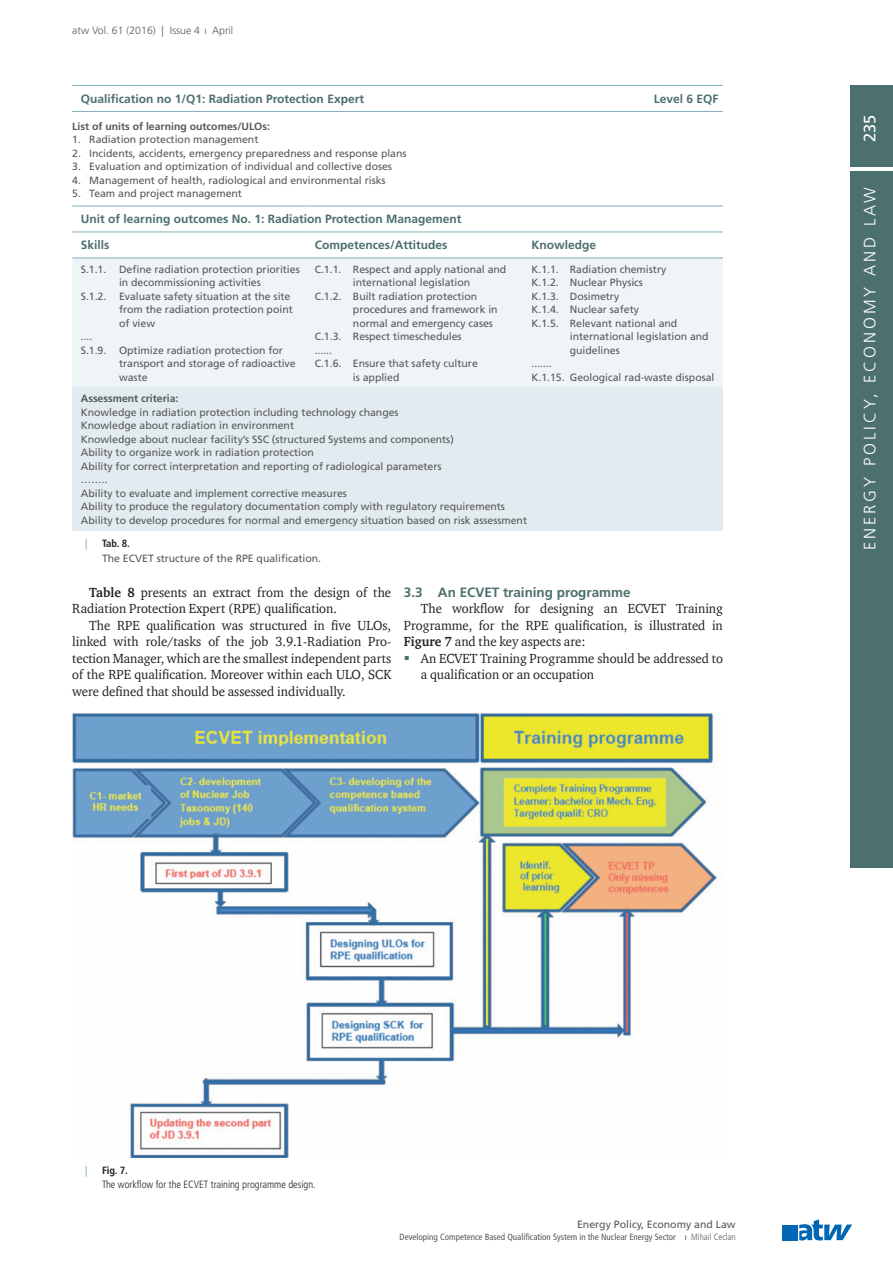
<style>
.page{position:relative;width:893px;height:1263px;background:#fff}
.page>*{position:absolute;margin:0;border:0;box-sizing:border-box;transform-origin:0 0}
.t1{font:300 16.5px "Frutiger LT Std";letter-spacing:.18em;color:#fff}
.t2{font:16.5px "Frutiger LT Std";color:#fff}
.t3{font:13.5px/16.5px "ITC Charter Com";color:#231f20;scale:.95 1}
.t4{font:700 13.5px "Frutiger LT Std";color:#4c706d}
.t5{font:700 12px/26px "Frutiger LT Std";color:#4c706d}
.t6{font:10.5px/13.5px "Frutiger LT Std";color:#57585a}
.t7{font:700 10.5px "Frutiger LT Std";color:#57585a}
.t8{font:300 condensed 10.5px "Frutiger LT Std";color:#231f20}
.t9{font:300 10.5px "Frutiger LT Std";color:#57585a}
.t10{font:700 condensed 10.5px "Frutiger LT Std";color:#231f20}
.t11{font:10.5px "Frutiger LT Std";color:#81adbc}
.t12{font:condensed 9px "Frutiger LT Std";color:#57585a}
.s1{font-weight:700}
.s2{font-weight:300}
</style>
<div class="page">
<svg style="left:799px;top:1219px;width:53px;height:21px"></svg>
<div style="left:782px;top:1225px;width:16px;height:15px;background:#0166b3"></div>
<div style="left:850px;top:171px;width:43px;height:696px;background:#4c706d"></div>
<div style="left:850px;top:85px;width:43px;height:82px;background:#4c706d"></div>
<hr style="left:72px;top:85px;width:651px;height:1px;background:#81adbc">
<hr style="left:72px;top:111px;width:651px;height:1px;background:#81adbc">
<svg style="left:72px;top:257px;width:651px;height:1px"></svg>
<div style="left:72px;top:259px;width:651px;height:128px;background:#eff5f7"></div>
<div style="left:72px;top:387px;width:651px;height:143px;background:#e2ebef"></div>
<hr style="left:72px;top:232px;width:234px;height:1px;background:#81adbc">
<hr style="left:306px;top:232px;width:217px;height:1px;background:#81adbc">
<hr style="left:523px;top:232px;width:200px;height:1px;background:#81adbc">
<hr style="left:72px;top:206px;width:234px;height:1px;background:#81adbc">
<hr style="left:306px;top:206px;width:217px;height:1px;background:#81adbc">
<hr style="left:523px;top:206px;width:200px;height:1px;background:#81adbc">
<hr style="left:72px;top:258px;width:234px;height:1px;background:#81adbc">
<hr style="left:306px;top:258px;width:217px;height:1px;background:#81adbc">
<hr style="left:523px;top:258px;width:200px;height:1px;background:#81adbc">
<img style="left:72px;top:712px;width:645px;height:446px">
<p class="t9" style="left:72px;top:24px;width:162px">atw Vol. 61 (2016) | Issue 4 ı April</p>
<p class="t5" style="left:81px;top:86px;width:285px">Qualification no 1/Q1: Radiation Protection Expert</p>
<p class="t5" style="left:654px;top:86px;width:66px">Level 6 EQF</p>
<p class="t7" style="left:72px;top:120px;width:199px">List of units of learning outcomes/ULOs:</p>
<p class="t6" style="left:72px;top:133px;width:188px">1. Radiation protection management</p>
<p class="t6" style="left:72px;top:146px;width:336px">2. Incidents, accidents, emergency preparedness and response plans</p>
<p class="t6" style="left:72px;top:160px;width:321px">3. Evaluation and optimization of individual and collective doses</p>
<p class="t6" style="left:72px;top:173px;width:315px">4. Management of health, radiological and environmental risks</p>
<p class="t6" style="left:72px;top:187px;width:171px">5. Team and project management</p>
<p class="t5" style="left:81px;top:206px;width:382px">Unit of learning outcomes No. 1: Radiation Protection Management<br>Skills</p>
<p class="t5" style="left:315px;top:232px;width:134px">Competences/Attitudes</p>
<p class="t5" style="left:531px;top:232px;width:66px">Knowledge</p>
<p class="t6" style="left:81px;top:262px;width:220px">S. 1. 1. Define radiation protection priorities</p>
<p class="t6" style="left:119px;top:276px;width:143px">in decommissioning activities</p>
<p class="t6" style="left:81px;top:289px;width:211px">S. 1.2. Evaluate safety situation at the site</p>
<p class="t6" style="left:119px;top:303px;width:175px">from the radiation protection point</p>
<p class="t6" style="left:119px;top:316px;width:38px">of view</p>
<p class="t6" style="left:81px;top:330px;width:4px">....</p>
<p class="t6" style="left:81px;top:343px;width:204px">S. 1.9. Optimize radiation protection for</p>
<p class="t6" style="left:119px;top:357px;width:178px">transport and storage of radioactive</p>
<p class="t6" style="left:119px;top:370px;width:30px">waste</p>
<p class="t6" style="left:315px;top:262px;width:193px">C. 1. 1. Respect and apply national and</p>
<p class="t6" style="left:353px;top:276px;width:119px">international legislation</p>
<p class="t6" style="left:315px;top:289px;width:164px">C. 1.2. Built radiation protection</p>
<p class="t6" style="left:353px;top:303px;width:146px">procedures and framework in</p>
<p class="t6" style="left:353px;top:316px;width:142px">normal and emergency cases</p>
<p class="t6" style="left:315px;top:330px;width:148px">C. 1.3. Respect timeschedules</p>
<p class="t6" style="left:315px;top:343px;width:4px">......</p>
<p class="t6" style="left:315px;top:357px;width:165px">C. 1.6. Ensure that safety culture</p>
<p class="t6" style="left:353px;top:370px;width:48px">is applied</p>
<p class="t6" style="left:532px;top:262px;width:136px">K. 1. 1. Radiation chemistry</p>
<p class="t6" style="left:532px;top:276px;width:113px">K. 1.2. Nuclear Physics</p>
<p class="t6" style="left:532px;top:289px;width:89px">K. 1.3. Dosimetry</p>
<p class="t6" style="left:532px;top:303px;width:109px">K. 1.4. Nuclear safety</p>
<p class="t6" style="left:532px;top:316px;width:147px">K. 1. 5. Relevant national and</p>
<p class="t6" style="left:570px;top:330px;width:140px">international legislation and</p>
<p class="t6" style="left:570px;top:343px;width:51px">guidelines</p>
<p class="t6" style="left:532px;top:357px;width:4px">.......</p>
<p class="t6" style="left:532px;top:370px;width:184px">K. 1. 15. Geological rad-waste disposal</p>
<p class="t7" style="left:81px;top:392px;width:99px">Assessment criteria:</p>
<p class="t6" style="left:81px;top:405px;width:448px">Knowledge in radiation protection including technology changes<br>Knowledge about radiation in environment<br>Knowledge about nuclear facility’s SSC (structured Systems and components)<br>Ability to organize work in radiation protection<br>Ability for correct interpretation and reporting of radiological parameters<br>……..<br>Ability to evaluate and implement corrective measures<br>Ability to produce the regulatory documentation comply with regulatory requirements Ability to develop procedures for normal and emergency situation based on risk assessment</p>
<p class="t11" style="left:85px;top:537px;width:4px">|</p>
<p class="t10" style="left:102px;top:537px;width:29px">Tab. 8.</p>
<p class="t6" style="left:102px;top:552px;width:219px">The ECVET structure of the RPE qualification.</p>
<p class="t3" style="left:72px;top:583px;width:337px;text-indent:17px"><span class="s1">Table 8</span> presents an extract from the design of the -Radiation Protection Expert (RPE) qualification.</p>
<p class="t3" style="left:72px;top:616px;width:337px;text-align:justify;text-indent:17px">The RPE qualification was structured in five ULOs, linked with role/tasks of the job 3.9.1-Radiation Pro&shy;tection Manager, which are the smallest independent parts of the RPE qualification. Moreover within each ULO, SCK were defined that should be assessed individually.</p>
<p class="t4" style="left:404px;top:584px;width:228px">3.3 An ECVET training programme</p>
<p class="t3" style="left:404px;top:600px;width:337px;text-align:justify;text-indent:17px">The workflow for designing an ECVET Training -Programme, for the RPE qualification, is illustrated in <span class="s1">Figure 7</span> and the key aspects are:</p>
<p class="t3" style="left:421px;top:649px;width:319px">An ECVET Training Programme should be addressed to a qualification or an occupation</p>
<h1 class="t2" style="left:860px;top:142px;width:29px;rotate:-90deg">235</h1>
<h1 class="t1" style="left:860px;top:550px;width:365px;rotate:-90deg">ENERGY POLICY, ECONOMY AND LAW</h1>
<p class="t11" style="left:85px;top:1164px;width:4px">|</p>
<p class="t10" style="left:102px;top:1164px;width:27px">Fig. 7.</p>
<p class="t8" style="left:102px;top:1178px;width:215px">The workflow for the ECVET training programme design.</p>
<p class="t6" style="left:577px;top:1218px;width:160px">Energy Policy, Economy and Law</p>
<p class="t12" style="left:400px;top:1232px;width:338px">Developing Competence Based Qualification System in the Nuclear Energy Sector ı <span class="s2">Mihail Ceclan</span></p>
</div>
